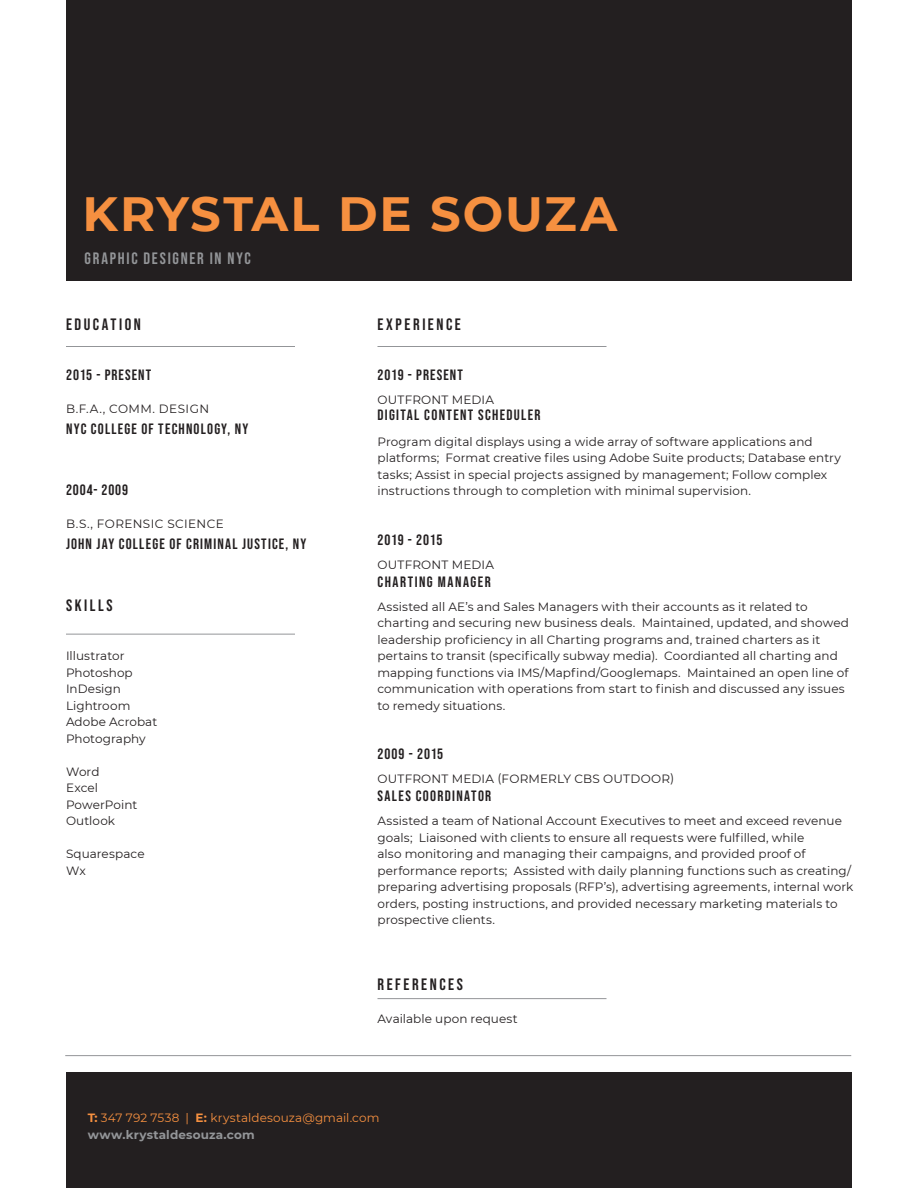
<style>
.page{position:relative;width:918px;height:1188px;background:#fff}
.page>*{position:absolute;margin:0;border:0;box-sizing:border-box;transform-origin:0 0}
.t1{font:700 48px "Montserrat";letter-spacing:.04em;color:#f69040}
.Page_Section_Title{font:16.5px "Bebas Neue";letter-spacing:.155em;color:#231f20}
.t2{font:16.5px "Bebas Neue";letter-spacing:.105em;color:#939598}
.Body_Text{font:15px "Bebas Neue";letter-spacing:.08em;color:#231f20}
.Body_Text-2{font:15px "Bebas Neue";letter-spacing:.105em;color:#231f20}
.Body_Text-3{font:15px "Bebas Neue";letter-spacing:.045em;color:#231f20}
.Body_Text-4{font:15px "Bebas Neue";letter-spacing:.06em;color:#231f20}
.Body_Text-5{font:12px/16.5px "Montserrat";letter-spacing:.005em;color:#231f20}
.Page_Section_Subhead{font:12px "Montserrat";letter-spacing:.02em;color:#231f20}
.t3{font:12px/16.5px "Montserrat";letter-spacing:.01em;color:#f69040}
.Page_Section_Subhead-2{font:12px "Montserrat";letter-spacing:.04em;color:#231f20}
.s1{font-weight:700}
.s2{font-weight:700;color:#939598}
</style>
<div class="page">
<div style="left:66px;top:0;width:786px;height:280px;background:#231f20"></div>
<div style="left:66px;top:1072px;width:786px;height:116px;background:#231f20"></div>
<hr style="left:65px;top:1055px;width:786px;height:1px;background:#939598">
<hr style="left:66px;top:346px;width:229px;height:1px;background:#939598">
<hr style="left:66px;top:634px;width:229px;height:1px;background:#939598">
<hr style="left:378px;top:346px;width:229px;height:1px;background:#939598">
<hr style="left:378px;top:998px;width:229px;height:1px;background:#939598">
<h1 class="t1" style="left:82px;top:179px;width:536px">KRYSTAL DE SOUZA</h1>
<h2 class="t2" style="left:85px;top:249px;width:168px">GRAPHIC DESIGNER IN NYC</h2>
<p class="Page_Section_Title" style="left:66px;top:315px;width:77px">EDUCATION</p>
<p class="Page_Section_Title" style="left:378px;top:315px;width:85px">EXPERIENCE</p>
<p class="Body_Text" style="left:66px;top:366px;width:87px">2015 - PRESENT</p>
<p class="Page_Section_Subhead-2" style="left:66px;top:400px;width:145px">B.F.A., COMM. DESIGN</p>
<p class="Body_Text" style="left:66px;top:420px;width:184px">NYC COLLEGE OF TECHNOLOGY, NY</p>
<p class="Body_Text-4" style="left:66px;top:481px;width:64px">2004- 2009</p>
<p class="Page_Section_Subhead" style="left:66px;top:515px;width:159px">B.S., FORENSIC SCIENCE</p>
<p class="Body_Text" style="left:66px;top:535px;width:242px">JOHN JAY COLLEGE OF CRIMINAL JUSTICE, NY</p>
<p class="Page_Section_Title" style="left:66px;top:595px;width:48px">SKILLS</p>
<p class="Body_Text-5" style="left:66px;top:647px;width:60px">Illustrator</p>
<p class="Body_Text-5" style="left:66px;top:664px;width:68px">Photoshop</p>
<p class="Body_Text-5" style="left:66px;top:680px;width:56px">InDesign</p>
<p class="Body_Text-5" style="left:66px;top:697px;width:66px">Lightroom</p>
<p class="Body_Text-5" style="left:66px;top:713px;width:93px">Adobe Acrobat</p>
<p class="Body_Text-5" style="left:66px;top:730px;width:81px">Photography</p>
<p class="Body_Text-5" style="left:66px;top:763px;width:35px">Word</p>
<p class="Body_Text-5" style="left:66px;top:779px;width:34px">Excel</p>
<p class="Body_Text-5" style="left:66px;top:796px;width:73px">PowerPoint</p>
<p class="Body_Text-5" style="left:66px;top:812px;width:51px">Outlook</p>
<p class="Body_Text-5" style="left:66px;top:845px;width:80px">Squarespace</p>
<p class="Body_Text-5" style="left:66px;top:862px;width:21px">Wx</p>
<p class="Body_Text" style="left:378px;top:366px;width:87px">2019 - PRESENT</p>
<p class="Page_Section_Subhead" style="left:378px;top:391px;width:118px">OUTFRONT MEDIA</p>
<p class="Body_Text" style="left:378px;top:406px;width:165px">DIGITAL CONTENT SCHEDULER</p>
<p class="Body_Text-5" style="left:378px;top:433px;width:465px">Program digital displays using a wide array of software applications and platforms; Format creative files using Adobe Suite products; Database entry tasks; Assist in special projects assigned by management; Follow complex instructions through to completion with minimal supervision.</p>
<p class="Body_Text-3" style="left:378px;top:531px;width:66px">2019 - 2015</p>
<p class="Page_Section_Subhead" style="left:378px;top:556px;width:118px">OUTFRONT MEDIA</p>
<p class="Body_Text-2" style="left:378px;top:573px;width:115px">CHARTING MANAGER</p>
<p class="Body_Text-5" style="left:378px;top:598px;width:473px">Assisted all AE’s and Sales Managers with their accounts as it related to charting and securing new business deals. Maintained, updated, and showed leadership proficiency in all Charting programs and, trained charters as it pertains to transit (specifically subway media). Coordianted all charting and mapping functions via IMS/Mapfind/Googlemaps. Maintained an open line of communication with operations from start to finish and discussed any issues to remedy situations.</p>
<p class="Body_Text" style="left:378px;top:745px;width:67px">2009 - 2015</p>
<p class="Page_Section_Subhead" style="left:378px;top:770px;width:298px">OUTFRONT MEDIA (FORMERLY CBS OUTDOOR)</p>
<p class="Body_Text" style="left:378px;top:787px;width:115px">SALES COORDINATOR</p>
<p class="Body_Text-5" style="left:378px;top:812px;width:477px">Assisted a team of National Account Executives to meet and exceed revenue goals; Liaisoned with clients to ensure all requests were fulfilled, while<br>also monitoring and managing their campaigns, and provided proof of performance reports; Assisted with daily planning functions such as creating/ preparing advertising proposals (RFP’s), advertising agreements, internal work orders, posting instructions, and provided necessary marketing materials to prospective clients.</p>
<p class="Page_Section_Title" style="left:378px;top:975px;width:87px">REFERENCES</p>
<p class="Body_Text-5" style="left:378px;top:1010px;width:142px">Available upon request</p>
<p class="t3" style="left:88px;top:1109px;width:293px"><span class="s1">T:</span> 347 792 7538 | <span class="s1">E:</span> krystaldesouza@gmail.com <span class="s2">www.krystaldesouza.com</span></p>
</div>
